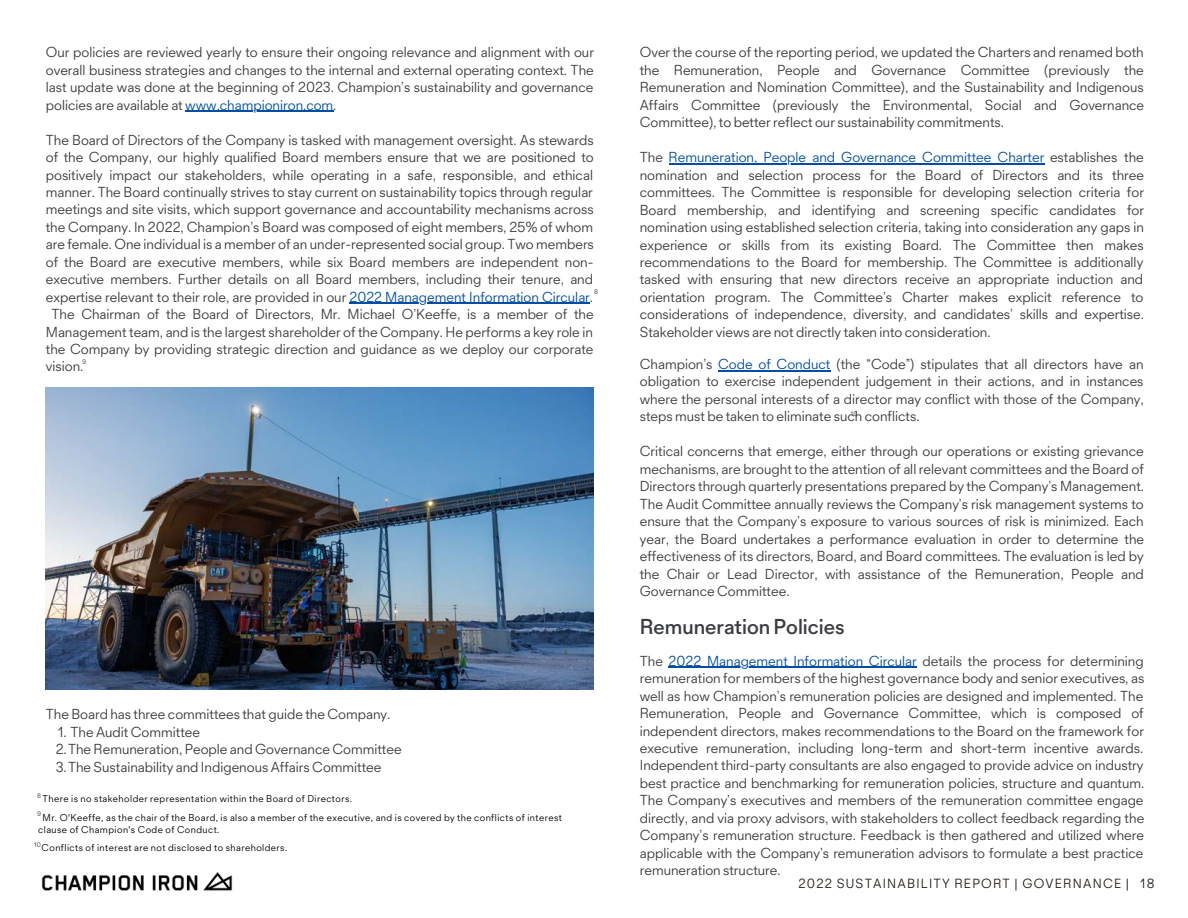
<style>
.page{position:relative;width:1188px;height:918px;background:#fff}
.page>*{position:absolute;margin:0;border:0;box-sizing:border-box;transform-origin:0 0}
.t1{font:600 19.5px "Marcel";color:#3c3d41}
.t2{font:300 13.05px/17.4px "Marcel";color:#3c3d41;text-align:justify}
.t3{font:300 12px "Marcel";letter-spacing:.1em;color:#221c17}
.t4{font:300 9px/12px "Marcel";letter-spacing:.05em;color:#000}
.t5{font:300 6px "Marcel";color:#3c3d41}
.s1{color:#004ea7}
</style>
<div class="page">
<img style="left:41px;top:872px;width:192px;height:19px">
<hr style="left:185px;top:111px;width:148px;height:1px;background:#004ea7">
<hr style="left:349px;top:303px;width:241px;height:1px;background:#004ea7">
<img style="left:46px;top:388px;width:548px;height:301px">
<hr style="left:669px;top:667px;width:248px;height:1px;background:#004ea7">
<hr style="left:718px;top:370px;width:112px;height:1px;background:#004ea7">
<hr style="left:669px;top:163px;width:375px;height:1px;background:#004ea7">
<p class="t2" style="left:46px;top:43px;width:550px">Our policies are reviewed yearly to ensure their ongoing relevance and alignment with our overall business strategies and changes to the internal and external operating context. The last update was done at the beginning of 2023. Champion’s sustainability and governance policies are available at <span class="s1">www.championiron.com</span>.</p>
<p class="t2" style="left:46px;top:131px;width:549px">The Board of Directors of the Company is tasked with management oversight. As stewards</p>
<p class="t2" style="left:46px;top:148px;width:549px">of the Company, our highly qualified Board members ensure that we are positioned to</p>
<p class="t2" style="left:46px;top:166px;width:549px">positively impact our stakeholders, while operating in a safe, responsible, and ethical</p>
<p class="t2" style="left:46px;top:183px;width:549px">manner. The Board continually strives to stay current on sustainability topics through regular</p>
<p class="t2" style="left:46px;top:200px;width:549px">meetings and site visits, which support governance and accountability mechanisms across</p>
<p class="t2" style="left:46px;top:218px;width:549px">the Company. In 2022, Champion’s Board was composed of eight members, 25% of whom</p>
<p class="t2" style="left:46px;top:235px;width:550px">are female. One individual is a member of an under-represented social group. Two members</p>
<p class="t2" style="left:46px;top:253px;width:549px">of the Board are executive members, while six Board members are independent non-</p>
<p class="t2" style="left:46px;top:270px;width:549px">executive members. Further details on all Board members, including their tenure, and</p>
<p class="t2" style="left:46px;top:288px;width:549px">expertise relevant to their role, are provided in our <span class="s1">2022 Management Information Circular.</span></p>
<p class="t2" style="left:52px;top:305px;width:544px">The Chairman of the Board of Directors, Mr. Michael O’Keeffe, is a member of the</p>
<p class="t2" style="left:46px;top:323px;width:549px">Management team, and is the largest shareholder of the Company. He performs a key role in</p>
<p class="t2" style="left:46px;top:340px;width:549px">the Company by providing strategic direction and guidance as we deploy our corporate</p>
<p class="t2" style="left:46px;top:357px;width:39px">vision.</p>
<p class="t5" style="left:594px;top:288px;width:5px">8</p>
<p class="t5" style="left:82px;top:357px;width:5px">9</p>
<p class="t2" style="left:46px;top:705px;width:346px">The Board has three committees that guide the Company.</p>
<p class="t2" style="left:58px;top:723px;width:143px">1. The Audit Committee</p>
<p class="t2" style="left:56px;top:740px;width:347px">2.The Remuneration, People and Governance Committee</p>
<p class="t2" style="left:56px;top:758px;width:327px">3.The Sustainability and Indigenous Affairs Committee</p>
<p class="t5" style="left:37px;top:791px;width:5px">8</p>
<p class="t4" style="left:43px;top:793px;width:311px">There is no stakeholder representation within the Board of Directors.</p>
<p class="t5" style="left:37px;top:810px;width:5px">9</p>
<p class="t4" style="left:38px;top:811px;width:525px;text-indent:4px">Mr. O'Keeffe, as the chair of the Board, is also a member of the executive, and is covered by the conflicts of interest clause of Champion's Code of Conduct.</p>
<p class="t5" style="left:34px;top:840px;width:8px">10</p>
<p class="t4" style="left:42px;top:842px;width:247px">Conflicts of interest are not disclosed to shareholders.</p>
<p class="t2" style="left:640px;top:43px;width:506px">Over the course of the reporting period, we updated the Charters and renamed both the Remuneration, People and Governance Committee (previously the Remuneration and Nomination Committee), and the Sustainability and Indigenous Affairs Committee (previously the Environmental, Social and Governance Committee), to better reflect our sustainability commitments.</p>
<p class="t2" style="left:640px;top:148px;width:506px">The <span class="s1">Remuneration, People and Governance Committee Charter</span> establishes the nomination and selection process for the Board of Directors and its three committees. The Committee is responsible for developing selection criteria for Board membership, and identifying and screening specific candidates for nomination using established selection criteria, taking into consideration any gaps in experience or skills from its existing Board. The Committee then makes recommendations to the Board for membership. The Committee is additionally tasked with ensuring that new directors receive an appropriate induction and orientation program. The Committee’s Charter makes explicit reference to considerations of independence, diversity, and candidates’ skills and expertise.<br>Stakeholder views are not directly taken into consideration.</p>
<p class="t2" style="left:640px;top:355px;width:506px">Champion’s <span class="s1">Code of Conduct</span> (the “Code”) stipulates that all directors have an obligation to exercise independent judgement in their actions, and in instances where the personal interests of a director may conflict with those of the Company, steps must be taken to eliminate such conflicts.</p>
<p class="t5" style="left:851px;top:409px;width:8px">10</p>
<p class="t2" style="left:640px;top:442px;width:506px">Critical concerns that emerge, either through our operations or existing grievance mechanisms, are brought to the attention of all relevant committees and the Board of Directors through quarterly presentations prepared by the Company’s Management.<br>The Audit Committee annually reviews the Company’s risk management systems to ensure that the Company’s exposure to various sources of risk is minimized. Each year, the Board undertakes a performance evaluation in order to determine the effectiveness of its directors, Board, and Board committees. The evaluation is led by the Chair or Lead Director, with assistance of the Remuneration, People and Governance Committee.</p>
<p class="t1" style="left:640px;top:613px;width:206px">Remuneration Policies</p>
<p class="t2" style="left:640px;top:652px;width:506px">The <span class="s1">2022 Management Information Circular</span> details the process for determining remuneration for members of the highest governance body and senior executives, as well as how Champion’s remuneration policies are designed and implemented. The Remuneration, People and Governance Committee, which is composed of independent directors, makes recommendations to the Board on the framework for executive remuneration, including long-term and short-term incentive awards.<br>Independent third-party consultants are also engaged to provide advice on industry best practice and benchmarking for remuneration policies, structure and quantum.<br>The Company’s executives and members of the remuneration committee engage directly, and via proxy advisors, with stakeholders to collect feedback regarding the Company’s remuneration structure. Feedback is then gathered and utilized where applicable with the Company’s remuneration advisors to formulate a best practice remuneration structure.</p>
<p class="t3" style="left:799px;top:875px;width:357px">2022 SUSTAINABILITY REPORT | GOVERNANCE | 18</p>
</div>
